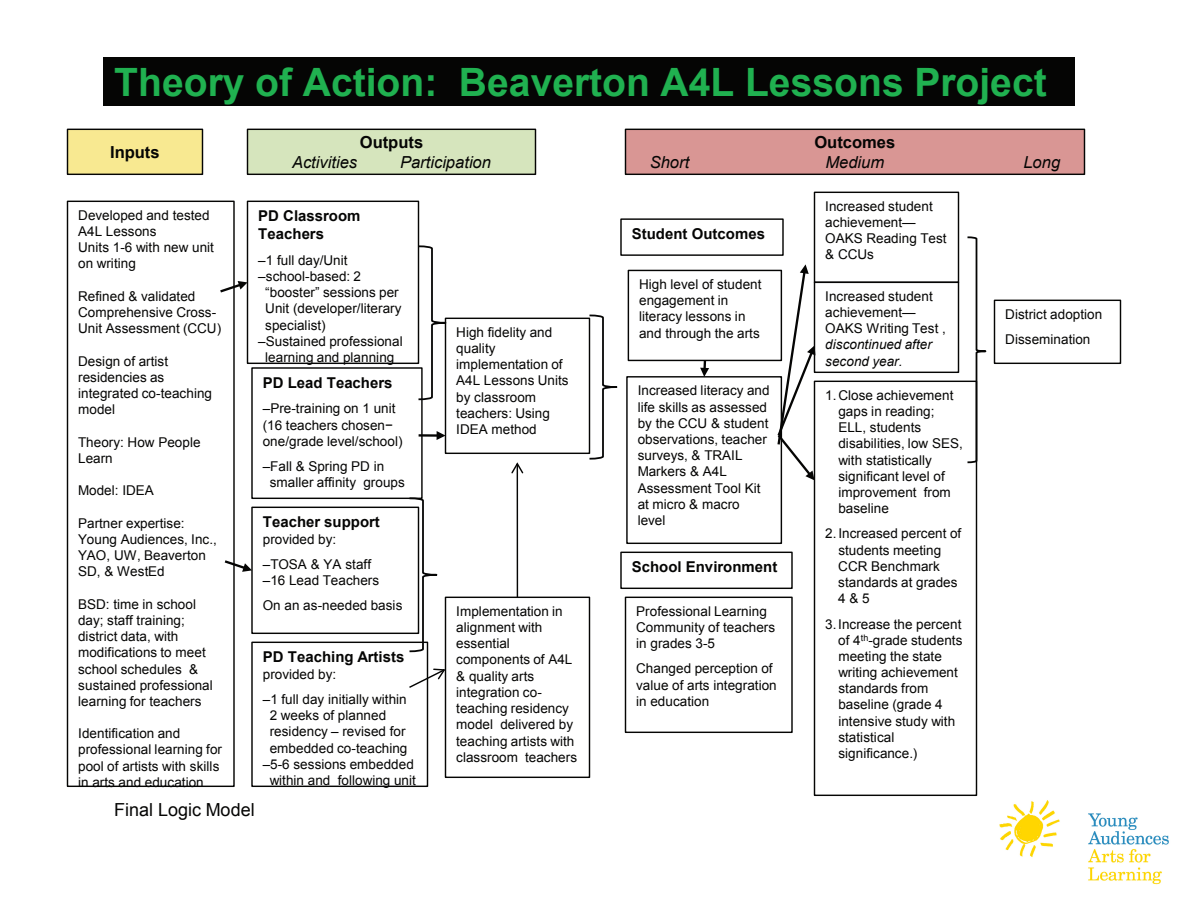
<style>
.page{position:relative;width:1188px;height:918px;background:#fff}
.page>*{position:absolute;margin:0;border:0;box-sizing:border-box;transform-origin:0 0}
.t1{font:700 39px "Arial";color:#20b150}
.t2{font:18px "Arial";letter-spacing:.005em;color:#050504}
.t3{font:italic 16.5px "Arial";color:#050504}
.t4{font:700 16.5px "Arial";color:#050504}
.t5{font:700 15px/18px "Arial";color:#050504}
.t6{font:13.5px/16.2px "Arial";letter-spacing:.005em;color:#050504}
.t7{font:italic 13.5px/16.2px "Arial";letter-spacing:.005em;color:#050504}
</style>
<div class="page">
<div style="left:104px;top:57px;width:972px;height:49px;background:#050504"></div>
<div style="left:67px;top:129px;width:136px;height:46px;background:#f8e991;border:1px solid #050504"></div>
<div style="left:247px;top:129px;width:289px;height:46px;background:#d6e5bd;border:1px solid #050504"></div>
<div style="left:625px;top:129px;width:460px;height:46px;background:#d99694;border:1px solid #050504"></div>
<div style="left:67px;top:201px;width:168px;height:586px;border:1px solid #050504"></div>
<div style="left:247px;top:201px;width:172px;height:163px;border:1px solid #050504"></div>
<div style="left:251px;top:367px;width:172px;height:132px;border:1px solid #050504"></div>
<div style="left:251px;top:507px;width:168px;height:127px;border:1px solid #050504"></div>
<div style="left:251px;top:642px;width:177px;height:145px;border:1px solid #050504"></div>
<div style="left:445px;top:318px;width:145px;height:136px;border:1px solid #050504"></div>
<div style="left:445px;top:597px;width:145px;height:181px;border:1px solid #050504"></div>
<div style="left:620px;top:218px;width:164px;height:38px;border:1px solid #050504"></div>
<div style="left:628px;top:270px;width:154px;height:91px;border:1px solid #050504"></div>
<div style="left:626px;top:376px;width:156px;height:168px;border:1px solid #050504"></div>
<div style="left:620px;top:552px;width:173px;height:37px;border:1px solid #050504"></div>
<div style="left:625px;top:597px;width:168px;height:136px;border:1px solid #050504"></div>
<div style="left:814px;top:192px;width:145px;height:91px;border:1px solid #050504"></div>
<div style="left:814px;top:282px;width:145px;height:91px;border:1px solid #050504"></div>
<div style="left:814px;top:381px;width:163px;height:415px;border:1px solid #050504"></div>
<div style="left:994px;top:300px;width:127px;height:64px;border:1px solid #050504"></div>
<svg style="left:220px;top:281px;width:28px;height:13px"></svg>
<svg style="left:224px;top:558px;width:28px;height:14px"></svg>
<svg style="left:417px;top:245px;width:30px;height:156px"></svg>
<hr style="left:419px;top:434px;width:19px;height:3px;background:#050504">
<svg style="left:437px;top:431px;width:9px;height:9px"></svg>
<svg style="left:408px;top:497px;width:30px;height:156px"></svg>
<svg style="left:409px;top:668px;width:38px;height:21px"></svg>
<svg style="left:588px;top:314px;width:30px;height:146px"></svg>
<hr style="left:517px;top:464px;width:1px;height:133px;background:#050504">
<svg style="left:511px;top:462px;width:13px;height:13px"></svg>
<svg style="left:700px;top:361px;width:9px;height:16px"></svg>
<svg style="left:775px;top:264px;width:40px;height:216px"></svg>
<svg style="left:966px;top:236px;width:21px;height:228px"></svg>
<img style="left:999px;top:800px;width:170px;height:85px">
<h1 class="t1" style="left:114px;top:55px;width:934px">Theory of Action: Beaverton A4L Lessons Project</h1>
<p class="t4" style="left:110px;top:141px;width:51px">Inputs</p>
<p class="t6" style="left:78px;top:207px;width:137px">Developed and tested<br>A4L Lessons<br>Units 1-6 with new unit on writing</p>
<p class="t6" style="left:78px;top:288px;width:145px">Refined &amp; validated<br>Comprehensive Cross-<br>Unit Assessment (CCU)</p>
<p class="t6" style="left:78px;top:353px;width:135px">Design of artist residencies as integrated co-teaching model</p>
<p class="t6" style="left:78px;top:434px;width:124px">Theory: How People<br>Learn</p>
<p class="t6" style="left:78px;top:482px;width:77px">Model: IDEA</p>
<p class="t6" style="left:78px;top:515px;width:140px">Partner expertise:<br>Young Audiences, Inc.,<br>YAO, UW, Beaverton<br>SD, &amp; WestEd</p>
<p class="t6" style="left:78px;top:596px;width:136px">BSD: time in school day; staff training; district data, with modifications to meet school schedules &amp; sustained professional learning for teachers</p>
<p class="t6" style="left:78px;top:725px;width:145px">Identification and professional learning for pool of artists with skills in arts and education</p>
<p class="t4" style="left:360px;top:131px;width:65px">Outputs</p>
<p class="t3" style="left:292px;top:151px;width:67px">Activities</p>
<p class="t3" style="left:400px;top:151px;width:92px">Participation</p>
<p class="t5" style="left:258px;top:207px;width:104px">PD Classroom<br>Teachers</p>
<p class="t6" style="left:258px;top:252px;width:91px">–1 full day/Unit</p>
<p class="t6" style="left:258px;top:268px;width:104px">–school-based: 2</p>
<p class="t6" style="left:265px;top:284px;width:135px">“booster” sessions per</p>
<p class="t6" style="left:265px;top:301px;width:138px">Unit (developer/literary</p>
<p class="t6" style="left:265px;top:317px;width:62px">specialist)</p>
<p class="t6" style="left:258px;top:333px;width:146px">–Sustained professional</p>
<p class="t6" style="left:265px;top:349px;width:131px">learning and planning</p>
<p class="t5" style="left:263px;top:374px;width:131px">PD Lead Teachers</p>
<p class="t6" style="left:263px;top:401px;width:141px">–Pre-training on 1 unit (16 teachers chosen− one/grade level/school)</p>
<p class="t6" style="left:270px;top:458px;width:137px;text-indent:-7px">–Fall &amp; Spring PD in smaller affinity groups</p>
<p class="t5" style="left:263px;top:513px;width:119px">Teacher support</p>
<p class="t6" style="left:263px;top:526px;width:110px;line-height:25.2px">provided by: –TOSA &amp; YA staff</p>
<p class="t6" style="left:263px;top:568px;width:141px;line-height:25.2px">–16 Lead Teachers<br>On an as-needed basis</p>
<p class="t5" style="left:263px;top:648px;width:143px">PD Teaching Artists</p>
<p class="t6" style="left:263px;top:661px;width:145px;line-height:25.2px">provided by:<br>–1 full day initially within</p>
<p class="t6" style="left:270px;top:707px;width:118px">2 weeks of planned</p>
<p class="t6" style="left:270px;top:724px;width:137px">residency – revised for</p>
<p class="t6" style="left:270px;top:740px;width:139px">embedded co-teaching</p>
<p class="t6" style="left:263px;top:756px;width:153px">–5-6 sessions embedded</p>
<p class="t6" style="left:270px;top:772px;width:148px">within and following unit</p>
<p class="t6" style="left:456px;top:324px;width:114px">High fidelity and quality implementation of<br>A4L Lessons Units by classroom teachers: Using<br>IDEA method</p>
<p class="t6" style="left:456px;top:603px;width:122px">Implementation in alignment with essential components of A4L &amp; quality arts integration co&shy;teaching residency model delivered by teaching artists with classroom teachers</p>
<h2 class="t2" style="left:114px;top:798px;width:142px">Final Logic Model</h2>
<p class="t4" style="left:814px;top:131px;width:83px">Outcomes</p>
<p class="t3" style="left:650px;top:151px;width:41px">Short</p>
<p class="t3" style="left:825px;top:151px;width:60px">Medium</p>
<p class="t3" style="left:1023px;top:151px;width:38px">Long</p>
<p class="t5" style="left:632px;top:225px;width:135px">Student Outcomes</p>
<p class="t6" style="left:639px;top:276px;width:124px">High level of student engagement in literacy lessons in and through the arts</p>
<p class="t6" style="left:638px;top:382px;width:133px">Increased literacy and life skills as assessed by the CCU &amp; student observations, teacher surveys, &amp; TRAIL<br>Markers &amp; A4L<br>Assessment Tool Kit at micro &amp; macro level</p>
<p class="t5" style="left:632px;top:558px;width:147px">School Environment</p>
<p class="t6" style="left:636px;top:603px;width:140px">Professional Learning<br>Community of teachers in grades 3-5</p>
<p class="t6" style="left:636px;top:661px;width:142px">Changed perception of value of arts integration in education</p>
<p class="t6" style="left:825px;top:198px;width:123px">Increased student achievement—<br>OAKS Reading Test &amp; CCUs</p>
<p class="t6" style="left:825px;top:288px;width:122px">Increased student achievement—<br>OAKS Writing Test ,</p>
<p class="t7" style="left:825px;top:337px;width:108px">discontinued after second year.</p>
<p class="t6" style="left:838px;top:387px;width:126px;text-indent:-13px">1.Close achievement gaps in reading;<br>ELL, students disabilities, low SES, with statistically significant level of improvement from baseline</p>
<p class="t6" style="left:838px;top:526px;width:124px;text-indent:-13px">2.Increased percent of students meeting<br>CCR Benchmark standards at grades<br>4&amp;5</p>
<p class="t6" style="left:838px;top:616px;width:126px;text-indent:-13px">3.Increase the percent of 4<sup>th</sup>-grade students meeting the state writing achievement standards from baseline (grade 4 intensive study with statistical significance.)</p>
<p class="t6" style="left:1005px;top:301px;width:99px;line-height:25.2px">District adoption<br>Dissemination</p>
</div>
